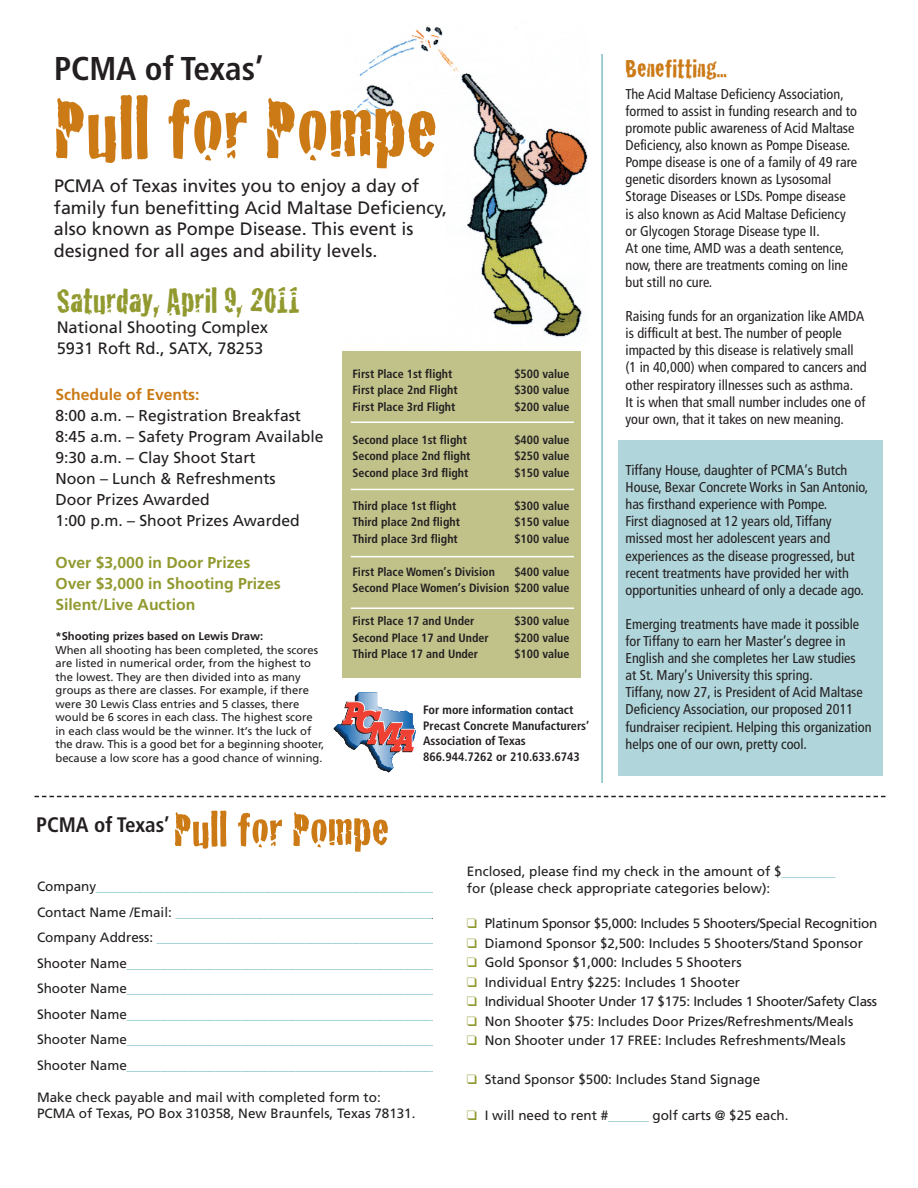
<style>
.page{position:relative;width:918px;height:1188px;background:#fff}
.page>*{position:absolute;margin:0;border:0;box-sizing:border-box;transform-origin:0 0}
.t1{font:90px "Cracked";color:#cb7a16}
.t2{font:50.55px "Cracked";color:#cb7a16}
.t3{font:36px "Cracked";color:#91992f}
.t4{font:700 condensed 33px "Frutiger";color:#231f20}
.t5{font:27px "Cracked";color:#cb7a16}
.t6{font:700 condensed 21px "Frutiger";color:#231f20}
.t7{font:18px/21.6px "Frutiger";color:#231f20}
.t8{font:16.5px/21px "Frutiger";color:#231f20}
.t9{font:15.75px/21px "Frutiger";color:#231f20}
.t10{font:700 15.75px/21px "Frutiger";color:#91992f}
.t11{font:700 15.75px "Frutiger";color:#cb7a16}
.t12{font:condensed 14.25px/17.1px "Frutiger";color:#231f20}
.t13{font:13.5px/16.2px "Frutiger";color:#231f20}
.t14{font:13.5px/25.5px "Frutiger";color:#7fbfc6}
.t15{font:13.5px "Frutiger";letter-spacing:-.02em;color:#231f20}
.t16{font:700 condensed 12.15px/15.8px "Frutiger";color:#231f20}
.t17{font:700 condensed 12px/16.5px "Frutiger";color:#231f20;text-align:right}
.t18{font:11.25px/13.5px "Frutiger";color:#231f20}
.t19{font:700 11.25px "Frutiger";color:#231f20}
.s1{color:#231f20}
.s2{color:#7fbfc6}
.s3{color:#91992f}
</style>
<div class="page">
<svg style="left:334px;top:692px;width:82px;height:80px"></svg>
<svg style="left:34px;top:796px;width:851px;height:1px"></svg>
<img style="left:350px;top:26px;width:238px;height:311px">
<div style="left:342px;top:351px;width:238px;height:327px;background:#c0c28a"></div>
<hr style="left:351px;top:421px;width:223px;height:2px;background:#fff">
<hr style="left:351px;top:489px;width:223px;height:1px;background:#fff">
<hr style="left:351px;top:556px;width:223px;height:1px;background:#fff">
<hr style="left:351px;top:607px;width:223px;height:2px;background:#fff">
<hr style="left:601px;top:54px;width:2px;height:729px;background:#7fbfc6">
<div style="left:618px;top:440px;width:264px;height:336px;background:#b0d5da"></div>
<h3 class="t4" style="left:54px;top:56px;width:211px">PCMA of Texas’</h3>
<h1 class="t1" style="left:54px;top:82px;width:385px">Pull for Pompe</h1>
<p class="t7" style="left:54px;top:176px;width:395px">PCMA of Texas invites you to enjoy a day of family fun benefitting Acid Maltase Deficiency, also known as Pompe Disease. This event is designed for all ages and ability levels.</p>
<h3 class="t3" style="left:57px;top:282px;width:245px">Saturday, April 9, 2011</h3>
<p class="t8" style="left:57px;top:318px;width:213px">National Shooting Complex<br>5931 Roft Rd., SATX, 78253</p>
<p class="t11" style="left:55px;top:388px;width:146px">Schedule of Events:</p>
<p class="t9" style="left:55px;top:406px;width:269px">8:00 a.m. – Registration Breakfast<br>8:45 a.m. – Safety Program Available<br>9:30 a.m. – Clay Shoot Start<br>Noon – Lunch &amp; Refreshments<br>Door Prizes Awarded<br>1:00 p.m. – Shoot Prizes Awarded</p>
<p class="t10" style="left:55px;top:553px;width:227px">Over $3,000 in Door Prizes<br>Over $3,000 in Shooting Prizes<br>Silent/Live Auction</p>
<p class="t19" style="left:55px;top:632px;width:209px">*Shooting prizes based on Lewis Draw:</p>
<p class="t18" style="left:55px;top:644px;width:270px">When all shooting has been completed, the scores are listed in numerical order, from the highest to the lowest. They are then divided into as many groups as there are classes. For example, if there were 30 Lewis Class entries and 5 classes, there would be 6 scores in each class. The highest score in each class would be the winner. It’s the luck of the draw. This is a good bet for a beginning shooter, because a low score has a good chance of winning.</p>
<p class="t17" style="left:352px;top:366px;width:102px">First Place 1st flight</p>
<p class="t17" style="left:514px;top:366px;width:57px">$500 value</p>
<p class="t17" style="left:352px;top:383px;width:107px">First place 2nd Flight</p>
<p class="t17" style="left:514px;top:383px;width:57px">$300 value</p>
<p class="t17" style="left:352px;top:399px;width:105px">First Place 3rd Flight</p>
<p class="t17" style="left:514px;top:399px;width:57px">$200 value</p>
<p class="t17" style="left:352px;top:432px;width:116px">Second place 1st flight</p>
<p class="t17" style="left:514px;top:432px;width:57px">$400 value</p>
<p class="t17" style="left:352px;top:449px;width:120px">Second place 2nd flight</p>
<p class="t17" style="left:514px;top:449px;width:57px">$250 value</p>
<p class="t17" style="left:352px;top:465px;width:118px">Second place 3rd flight</p>
<p class="t17" style="left:514px;top:465px;width:57px">$150 value</p>
<p class="t17" style="left:352px;top:498px;width:106px">Third place 1st flight</p>
<p class="t17" style="left:514px;top:498px;width:57px">$300 value</p>
<p class="t17" style="left:352px;top:515px;width:109px">Third place 2nd flight</p>
<p class="t17" style="left:514px;top:515px;width:57px">$150 value</p>
<p class="t17" style="left:352px;top:531px;width:107px">Third place 3rd flight</p>
<p class="t17" style="left:514px;top:531px;width:57px">$100 value</p>
<p class="t17" style="left:352px;top:564px;width:144px">First Place Women’s Division</p>
<p class="t17" style="left:352px;top:564px;width:219px">$400 value<br>Second Place Women’s Division $200 value</p>
<p class="t17" style="left:352px;top:614px;width:124px">First Place 17 and Under</p>
<p class="t17" style="left:514px;top:614px;width:57px">$300 value</p>
<p class="t17" style="left:352px;top:630px;width:138px">Second Place 17 and Under</p>
<p class="t17" style="left:514px;top:630px;width:57px">$200 value</p>
<p class="t17" style="left:352px;top:647px;width:127px">Third Place 17 and Under</p>
<p class="t17" style="left:514px;top:647px;width:57px">$100 value</p>
<p class="t16" style="left:423px;top:703px;width:168px">For more information contact<br>Precast Concrete Manufacturers’<br>Association of Texas<br>866.944.7262 or 210.633.6743</p>
<h3 class="t6" style="left:36px;top:816px;width:135px">PCMA of Texas’</h3>
<h2 class="t2" style="left:174px;top:803px;width:217px">Pull for Pompe</h2>
<h3 class="t5" style="left:626px;top:54px;width:103px">Benefitting...</h3>
<p class="t12" style="left:626px;top:87px;width:233px">The Acid Maltase Deficiency Association, formed to assist in funding research and to promote public awareness of Acid Maltase Deficiency, also known as Pompe Disease.<br>Pompe disease is one of a family of 49 rare genetic disorders known as Lysosomal Storage Diseases or LSDs. Pompe disease is also known as Acid Maltase Deficiency or Glycogen Storage Disease type II.<br>At one time, AMD was a death sentence, now, there are treatments coming on line but still no cure.</p>
<p class="t12" style="left:626px;top:309px;width:243px">Raising funds for an organization like AMDA is difficult at best. The number of people impacted by this disease is relatively small (1 in 40,000) when compared to cancers and other respiratory illnesses such as asthma.<br>It is when that small number includes one of your own, that it takes on new meaning.</p>
<p class="t12" style="left:626px;top:463px;width:244px">Tiffany House, daughter of PCMA’s Butch House, Bexar Concrete Works in San Antonio, has firsthand experience with Pompe.<br>First diagnosed at 12 years old, Tiffany missed most her adolescent years and experiences as the disease progressed, but recent treatments have provided her with opportunities unheard of only a decade ago.</p>
<p class="t12" style="left:626px;top:617px;width:248px">Emerging treatments have made it possible for Tiffany to earn her Master’s degree in English and she completes her Law studies<br>at St. Mary’s University this spring.<br>Tiffany, now 27, is President of Acid Maltase Deficiency Association, our proposed 2011 fundraiser recipient. Helping this organization helps one of our own, pretty cool.</p>
<p class="t14" style="left:37px;top:875px;width:405px"><span class="s1">Company</span>__________________________________________________<span class="s1">_ Contact Name /Email:</span> ______________________________________<span class="s1">_ Company Address:</span> _________________________________________ <span class="s1">Shooter Name</span>______________________________________________ <span class="s1">Shooter Name</span>______________________________________________ <span class="s1">Shooter Name</span>______________________________________________ <span class="s1">Shooter Name</span>______________________________________________ <span class="s1">Shooter Name</span>______________________________________________</p>
<p class="t13" style="left:37px;top:1091px;width:380px">Make check payable and mail with completed form to:<br>PCMA of Texas, PO Box 310358, New Braunfels, Texas 78131.</p>
<p class="t13" style="left:467px;top:865px;width:370px">Enclosed, please find my check in the amount of $<span class="s2">________ </span>for (please check appropriate categories below):</p>
<p class="t15" style="left:467px;top:918px;width:412px"><span class="s3">❑</span> Platinum Sponsor $5,000: Includes 5 Shooters/Special Recognition</p>
<p class="t13" style="left:467px;top:936px;width:397px"><span class="s3">❑</span> Diamond Sponsor $2,500: Includes 5 Shooters/Stand Sponsor</p>
<p class="t13" style="left:467px;top:956px;width:276px"><span class="s3">❑</span> Gold Sponsor $1,000: Includes 5 Shooters</p>
<p class="t13" style="left:467px;top:975px;width:275px"><span class="s3">❑</span> Individual Entry $225: Includes 1 Shooter</p>
<p class="t15" style="left:467px;top:996px;width:412px"><span class="s3">❑</span> Individual Shooter Under 17 $175: Includes 1 Shooter/Safety Class</p>
<p class="t13" style="left:467px;top:1014px;width:388px"><span class="s3">❑</span> Non Shooter $75: Includes Door Prizes/Refreshments/Meals</p>
<p class="t13" style="left:467px;top:1034px;width:380px"><span class="s3">❑</span> Non Shooter under 17 FREE: Includes Refreshments/Meals</p>
<p class="t13" style="left:467px;top:1073px;width:295px"><span class="s3">❑</span> Stand Sponsor $500: Includes Stand Signage</p>
<p class="t13" style="left:467px;top:1108px;width:323px"><span class="s3">❑</span> I will need to rent #<span class="s2">______</span> golf carts @ $25 each.</p>
</div>
